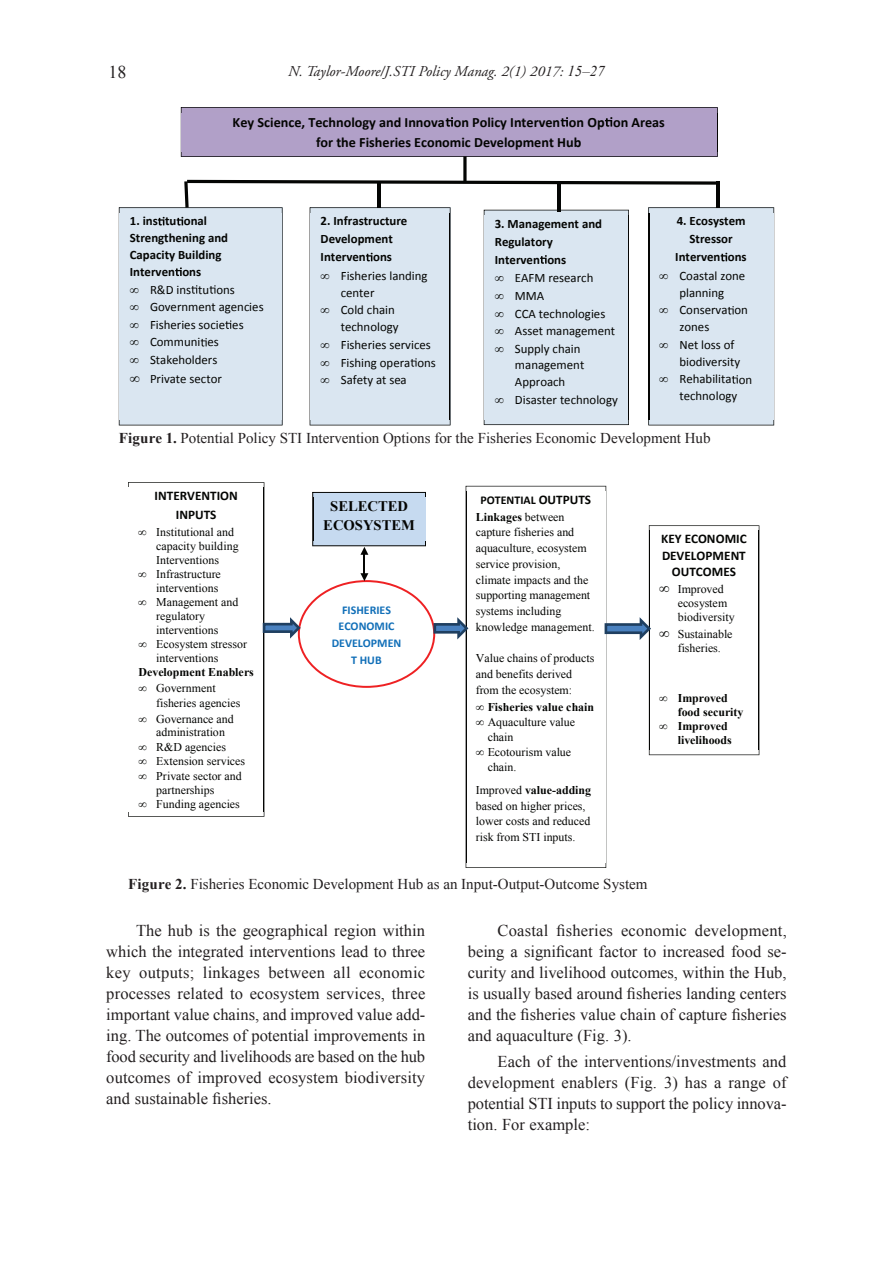
<style>
.page{position:relative;width:893px;height:1263px;background:#fff}
.page>*{position:absolute;margin:0;border:0;box-sizing:border-box;transform-origin:0 0}
.t1{font:18px "Times New Roman";color:#231f20}
.t2{font:16.5px/21px "Times New Roman";color:#231f20;text-align:justify}
.t3{font:15px "Times New Roman";color:#231f20}
.t4{font:italic 15px "Adobe Garamond Pro";color:#231f20}
.t5{font:700 14.55px/19.2px "Times New Roman";color:#040503;text-align:center}
.t6{font:700 14.25px/20px "Calibri";color:#040503;text-align:center}
.t7{font:700 13.2px/16px "Calibri";color:#040503;text-align:center}
.t8{font:12.75px/17.2px "Calibri";color:#040503}
.t9{font:700 12.75px/18.3px "Calibri";color:#040503}
.t10{font:11.85px/15.8px "Times New Roman";color:#040503}
.t11{font:700 11.85px/16.2px "Times New Roman";color:#040503}
.t12{font:700 11.85px/16.6px "Calibri";color:#116fb8;text-align:center}
.t13{font:700 11.85px "Calibri";color:#040503}
.s1{font-family:"Times New Roman"}
.s2{font-weight:700}
.s3{font-weight:400}
.s4{font-size:13.2px}
</style>
<div class="page">
<div style="left:181px;top:107px;width:537px;height:50px;background:#b1a0c8"></div>
<svg style="left:463px;top:156px;width:4px;height:24px"></svg>
<svg style="left:119px;top:180px;width:655px;height:245px"></svg>
<hr style="left:377px;top:183px;width:4px;height:25px;background:#040503">
<hr style="left:716px;top:181px;width:3px;height:27px;background:#040503">
<hr style="left:558px;top:183px;width:3px;height:29px;background:#050605">
<svg style="left:466px;top:486px;width:140px;height:382px"></svg>
<img style="left:467px;top:491px;width:138px;height:371px">
<img style="left:466px;top:491px;width:1px;height:371px">
<img style="left:759px;top:531px;width:1px;height:219px">
<svg style="left:128px;top:482px;width:136px;height:335px"></svg>
<img style="left:129px;top:488px;width:135px;height:323px">
<img style="left:264px;top:488px;width:1px;height:323px">
<svg style="left:605px;top:525px;width:154px;height:230px"></svg>
<svg style="left:263px;top:492px;width:205px;height:196px"></svg>
<p class="t1" style="left:108px;top:60px;width:19px">18</p>
<p class="t4" style="left:288px;top:62px;width:318px">N. Taylor-Moore/J.STI Policy Manag. 2(1) 2017: <span class="s1">15–27</span></p>
<p class="t6" style="left:233px;top:111px;width:434px">Key Science, Technology and Innova on Policy Interven on Op on Areas for the Fisheries Economic Development Hub</p>
<p class="t8" style="left:130px;top:212px;width:135px"><span class="s2">1. ins tu onal<br>Strengthening and<br>Capacity Building<br>Interven ons<br></span>∞ R&amp;D ins tu ons<br>∞ Government agencies ∞ Fisheries socie es<br>∞ Communi es<br>∞ Stakeholders</p>
<p class="t8" style="left:130px;top:369px;width:94px">∞ Private sector</p>
<p class="t9" style="left:321px;top:212px;width:109px">2. Infrastructure<br>Development<br>Interven ons<br>∞ <span class="s3">Fisheries landing</span></p>
<p class="t8" style="left:341px;top:284px;width:35px">center</p>
<p class="t8" style="left:321px;top:301px;width:76px">∞ Cold chain</p>
<p class="t8" style="left:341px;top:318px;width:59px">technology</p>
<p class="t8" style="left:321px;top:336px;width:112px">∞ Fisheries services</p>
<p class="t8" style="left:321px;top:353px;width:117px">∞ Fishing opera ons</p>
<p class="t8" style="left:321px;top:371px;width:88px">∞ Safety at sea</p>
<p class="t9" style="left:495px;top:214px;width:109px">3. Management and<br>Regulatory<br>Interven ons<br>∞ <span class="s3">EAFM research</span></p>
<p class="t8" style="left:495px;top:287px;width:51px">∞ MMA</p>
<p class="t8" style="left:495px;top:304px;width:112px">∞ CCA technologies</p>
<p class="t8" style="left:495px;top:322px;width:122px">∞ Asset management</p>
<p class="t8" style="left:495px;top:339px;width:87px">∞ Supply chain</p>
<p class="t8" style="left:515px;top:356px;width:71px">management</p>
<p class="t8" style="left:515px;top:373px;width:52px">Approach</p>
<p class="t8" style="left:495px;top:391px;width:125px">∞ Disaster technology</p>
<p class="t9" style="left:677px;top:212px;width:70px">4. Ecosystem</p>
<p class="t9" style="left:689px;top:229px;width:45px">Stressor</p>
<p class="t9" style="left:675px;top:247px;width:73px">Interven ons</p>
<p class="t8" style="left:659px;top:267px;width:88px">∞ Coastal zone</p>
<p class="t8" style="left:679px;top:284px;width:46px">planning</p>
<p class="t8" style="left:659px;top:301px;width:90px">∞ Conserva on</p>
<p class="t8" style="left:679px;top:318px;width:31px">zones</p>
<p class="t8" style="left:659px;top:336px;width:77px">∞ Net loss of</p>
<p class="t8" style="left:679px;top:353px;width:62px">biodiversity</p>
<p class="t8" style="left:659px;top:370px;width:94px">∞ Rehabilita on</p>
<p class="t8" style="left:679px;top:387px;width:59px">technology</p>
<p class="t3" style="left:119px;top:428px;width:593px"><span class="s2">Figure 1.</span> Potential Policy STI Intervention Options for the Fisheries Economic Development Hub</p>
<p class="t7" style="left:155px;top:486px;width:85px;line-height:18.6px">INTERVENTION<br>INPUTS</p>
<p class="t10" style="left:138px;top:524px;width:97px">∞ Institutional and</p>
<p class="t10" style="left:156px;top:538px;width:84px">capacity building</p>
<p class="t10" style="left:156px;top:552px;width:64px">Interventions</p>
<p class="t10" style="left:138px;top:566px;width:84px">∞ Infrastructure</p>
<p class="t10" style="left:156px;top:580px;width:64px">interventions</p>
<p class="t10" style="left:138px;top:594px;width:102px">∞ Management and</p>
<p class="t10" style="left:156px;top:608px;width:50px">regulatory</p>
<p class="t10" style="left:156px;top:622px;width:64px">interventions</p>
<p class="t10" style="left:138px;top:636px;width:110px">∞ Ecosystem stressor</p>
<p class="t10" style="left:156px;top:650px;width:64px">interventions</p>
<p class="t11" style="left:138px;top:664px;width:117px">Development Enablers ∞ <span class="s3">Government</span></p>
<p class="t10" style="left:138px;top:695px;width:104px;text-indent:18px">fisheries agencies ∞ Governance and</p>
<p class="t10" style="left:156px;top:724px;width:70px">administration</p>
<p class="t10" style="left:138px;top:739px;width:89px">∞ R&amp;D agencies</p>
<p class="t10" style="left:138px;top:753px;width:108px">∞ Extension services</p>
<p class="t10" style="left:138px;top:768px;width:105px">∞ Private sector and</p>
<p class="t10" style="left:156px;top:782px;width:60px">partnerships</p>
<p class="t10" style="left:138px;top:796px;width:103px">∞ Funding agencies</p>
<p class="t5" style="left:323px;top:496px;width:93px">SELECTED<br>ECOSYSTEM</p>
<p class="t12" style="left:332px;top:601px;width:71px">FISHERIES<br>ECONOMIC<br>DEVELOPMEN<br>T HUB</p>
<p class="t13" style="left:480px;top:491px;width:112px">POTENTIAL <span class="s4">OUTPUTS</span></p>
<p class="t10" style="left:476px;top:509px;width:120px"><span class="s2">Linkages</span> between capture fisheries and aquaculture, ecosystem service provision, climate impacts and the supporting management systems including knowledge management.</p>
<p class="t10" style="left:476px;top:650px;width:120px">Value chains of products and benefits derived from the ecosystem:</p>
<p class="t11" style="left:476px;top:698px;width:120px">∞ Fisheries value chain</p>
<p class="t10" style="left:476px;top:714px;width:101px">∞ Aquaculture value</p>
<p class="t10" style="left:488px;top:729px;width:27px">chain</p>
<p class="t10" style="left:476px;top:744px;width:97px">∞ Ecotourism value</p>
<p class="t10" style="left:488px;top:759px;width:30px">chain.</p>
<p class="t10" style="left:476px;top:782px;width:117px">Improved <span class="s2">value-adding </span>based on higher prices, lower costs and reduced risk from STI inputs.</p>
<p class="t7" style="left:661px;top:530px;width:87px">KEY ECONOMIC<br>DEVELOPMENT<br>OUTCOMES</p>
<p class="t10" style="left:678px;top:582px;width:58px;line-height:13.8px;text-indent:-19px">∞ Improved ecosystem biodiversity</p>
<p class="t10" style="left:659px;top:627px;width:75px;line-height:13.6px;text-align:center">∞ Sustainable fisheries.</p>
<p class="t11" style="left:659px;top:689px;width:70px">∞ Improved</p>
<p class="t11" style="left:678px;top:703px;width:67px">food security</p>
<p class="t11" style="left:659px;top:718px;width:70px">∞ Improved</p>
<p class="t11" style="left:678px;top:732px;width:56px">livelihoods</p>
<p class="t3" style="left:128px;top:873px;width:521px"><span class="s2">Figure 2.</span> Fisheries Economic Development Hub as an Input-Output-Outcome System</p>
<p class="t2" style="left:106px;top:920px;width:321px;text-indent:30px">The hub is the geographical region within which the integrated interventions lead to three key outputs; linkages between all economic processes related to ecosystem services, three important value chains, and improved value add&shy;ing. The outcomes of potential improvements in food security and livelihoods are based on the hub outcomes of improved ecosystem biodiversity and sustainable fisheries.</p>
<p class="t2" style="left:468px;top:920px;width:321px;text-indent:30px">Coastal fisheries economic development, being a significant factor to increased food se&shy;curity and livelihood outcomes, within the Hub, is usually based around fisheries landing centers and the fisheries value chain of capture fisheries and aquaculture (Fig. 3).</p>
<p class="t2" style="left:468px;top:1050px;width:321px;text-indent:30px">Each of the interventions/investments and development enablers (Fig. 3) has a range of potential STI inputs to support the policy innova&shy;tion. For example:</p>
</div>
